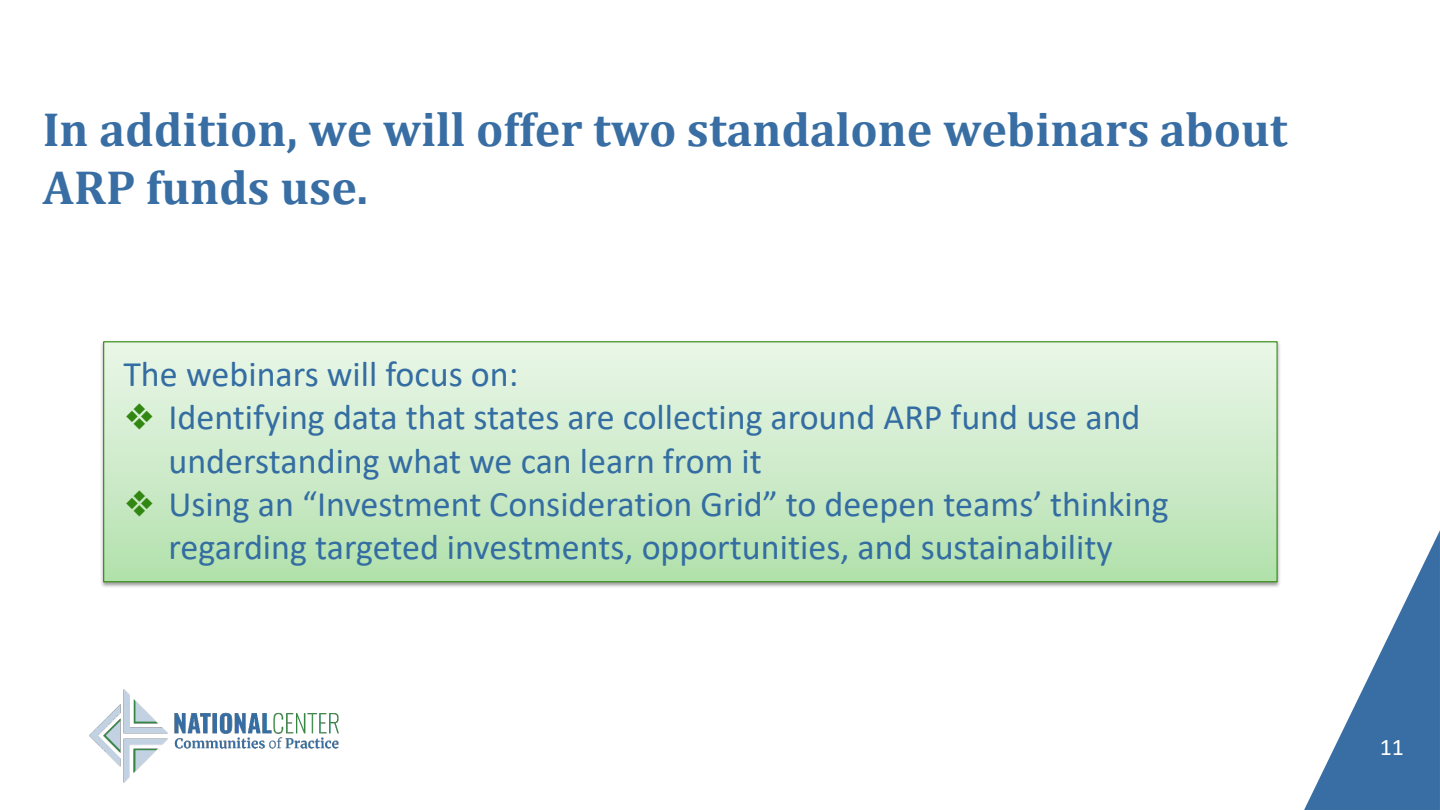
<style>
.page{position:relative;width:1440px;height:810px;background:#fff}
.page>*{position:absolute;margin:0;border:0;box-sizing:border-box;transform-origin:0 0}
.t1{font:700 48px/57.6px "Cambria";color:#386ea3}
.t2{font:36px/43.2px "Calibri";color:#346da2}
.t3{font:24px "Calibri";color:#fff}
.s1{color:#328612}
</style>
<div class="page">
<svg style="left:1304px;top:530px;width:136px;height:280px"></svg>
<img style="left:90px;top:689px;width:248px;height:94px">
<img style="left:101px;top:342px;width:1102px;height:245px">
<div style="left:104px;top:342px;width:1173px;height:240px;background:linear-gradient(to bottom,#ebf7e9,#b3e1ad)"></div>
<p class="t1" style="left:43px;top:100px;width:1246px">In addition, we will offer two standalone webinars about<br>ARP funds use.</p>
<p class="t2" style="left:123px;top:352px;width:396px">The webinars will focus on:</p>
<p class="t2" style="left:168px;top:395px;width:974px;text-indent:-45px"><span class="s1">❖</span> Identifying data that states are collecting around ARP fund use and understanding what we can learn from it</p>
<p class="t2" style="left:123px;top:481px;width:1047px;text-align:center"><span class="s1">❖</span> Using an “Investment Consideration Grid” to deepen teams’ thinking regarding targeted investments, opportunities, and sustainability</p>
<p class="t3" style="left:1380px;top:731px;width:26px">11</p>
</div>
